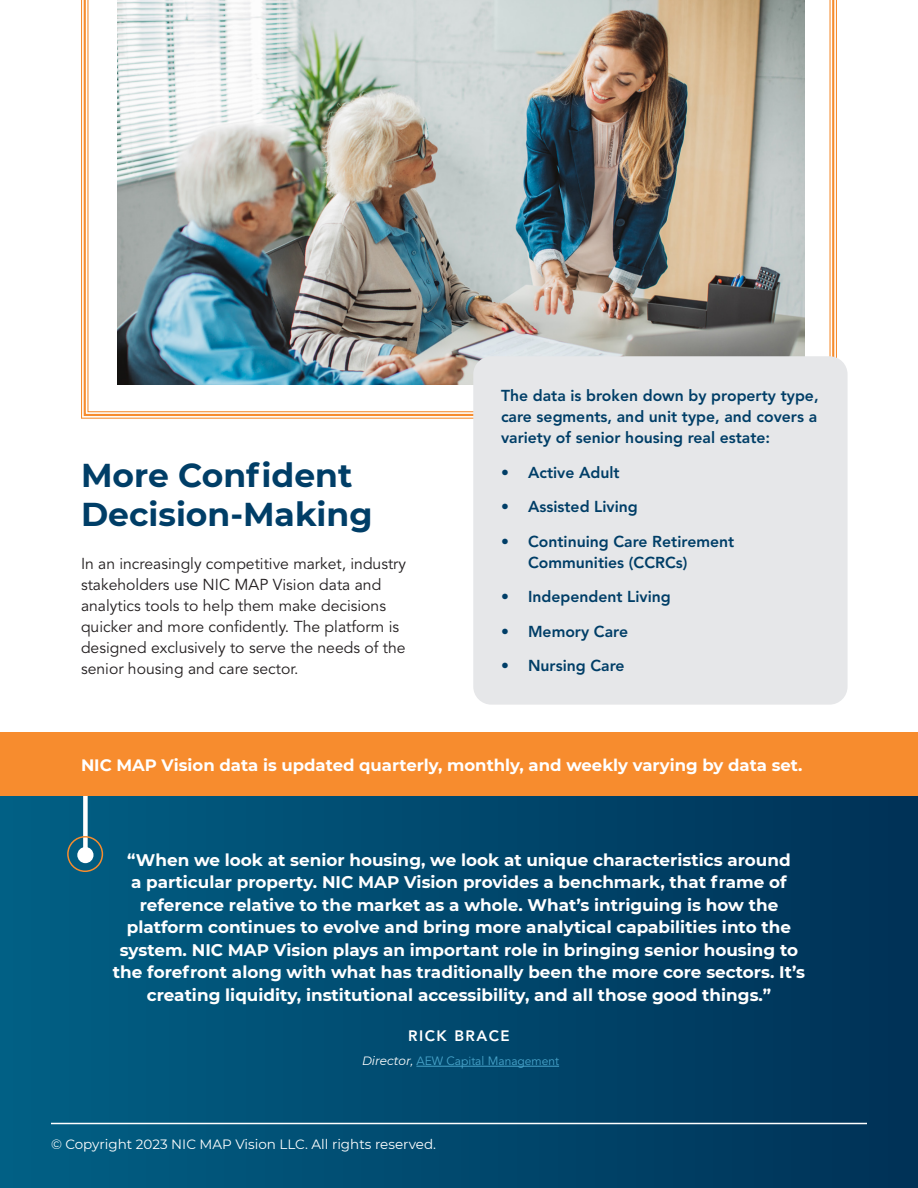
<style>
.page{position:relative;width:918px;height:1188px;background:#fff}
.page>*{position:absolute;margin:0;border:0;box-sizing:border-box;transform-origin:0 0}
.t1{font:700 33px/39px "Montserrat";color:#003e67}
.t2{font:700 16.8px/22.5px "Montserrat";color:#fff;text-align:center}
.t3{font:700 16.5px "Montserrat";color:#fff}
.t4{font:15.75px/21px "Avenir LT Std";color:#231f20}
.t5{font:800 15.75px/21px "Avenir LT Std";color:#003e67;text-align:justify}
.t6{font:800 15px "Avenir LT Std";letter-spacing:.1em;color:#fff}
.t7{font:13.5px "Montserrat";color:#fff}
.t8{font:12px "Avenir LT Std";color:#47a3c9}
.s1{font-family:"Montserrat";font-style:italic;color:#fff}
</style>
<div class="page">
<svg style="left:87px;top:0;width:744px;height:412px"></svg>
<img style="left:118px;top:0;width:686px;height:384px">
<div style="left:473px;top:356px;width:375px;height:349px;background:#e6e7e9;border-radius:18px"></div>
<div style="left:0;top:783px;width:918px;height:405px;background:linear-gradient(to right,#036085,#013256)"></div>
<div style="left:83px;top:771px;width:5px;height:84px;background:#fff"></div>
<div style="left:77px;top:847px;width:17px;height:16px;background:#fff;border-radius:50%"></div>
<div style="left:67px;top:836px;width:36px;height:36px;border:2px solid #f68c2e;border-radius:50%"></div>
<hr style="left:416px;top:1066px;width:143px;height:1px;background:#47a3c9">
<div style="left:0;top:732px;width:918px;height:63px;background:#f78c2e"></div>
<hr style="left:51px;top:1123px;width:816px;height:1px;background:#fff">
<h1 class="t1" style="left:81px;top:454px;width:293px">More Confident<br>Decision-Making</h1>
<p class="t4" style="left:81px;top:553px;width:327px">In an increasingly competitive market, industry stakeholders use NIC MAP Vision data and analytics tools to help them make decisions quicker and more confidently. The platform is designed exclusively to serve the needs of the senior housing and care sector.</p>
<p class="t5" style="left:501px;top:385px;width:319px">The data is broken down by property type, care segments, and unit type, and covers a variety of senior housing real estate:</p>
<p class="t5" style="left:501px;top:462px;width:120px">• Active Adult</p>
<p class="t5" style="left:501px;top:496px;width:138px">• Assisted Living</p>
<p class="t5" style="left:528px;top:531px;width:208px;text-indent:-27px">• Continuing Care Retirement<br>Communities (CCRCs)</p>
<p class="t5" style="left:501px;top:586px;width:171px">• Independent Living</p>
<p class="t5" style="left:501px;top:621px;width:129px">• Memory Care</p>
<p class="t5" style="left:501px;top:655px;width:125px">• Nursing Care</p>
<p class="t3" style="left:81px;top:753px;width:723px">NIC MAP Vision data is updated quarterly, monthly, and weekly varying by data set.</p>
<p class="t2" style="left:113px;top:848px;width:694px">“When we look at senior housing, we look at unique characteristics around<br>a particular property. NIC MAP Vision provides a benchmark, that frame of reference relative to the market as a whole. What’s intriguing is how the platform continues to evolve and bring more analytical capabilities into the system. NIC MAP Vision plays an important role in bringing senior housing to the forefront along with what has traditionally been the more core sectors. It’s creating liquidity, institutional accessibility, and all those good things.”</p>
<p class="t6" style="left:408px;top:1027px;width:103px">RICK BRACE</p>
<p class="t8" style="left:362px;top:1054px;width:199px"><span class="s1">Director,</span> AEW Capital Management</p>
<p class="t7" style="left:51px;top:1135px;width:387px">© Copyright 2023 NIC MAP Vision LLC. All rights reserved.</p>
</div>
